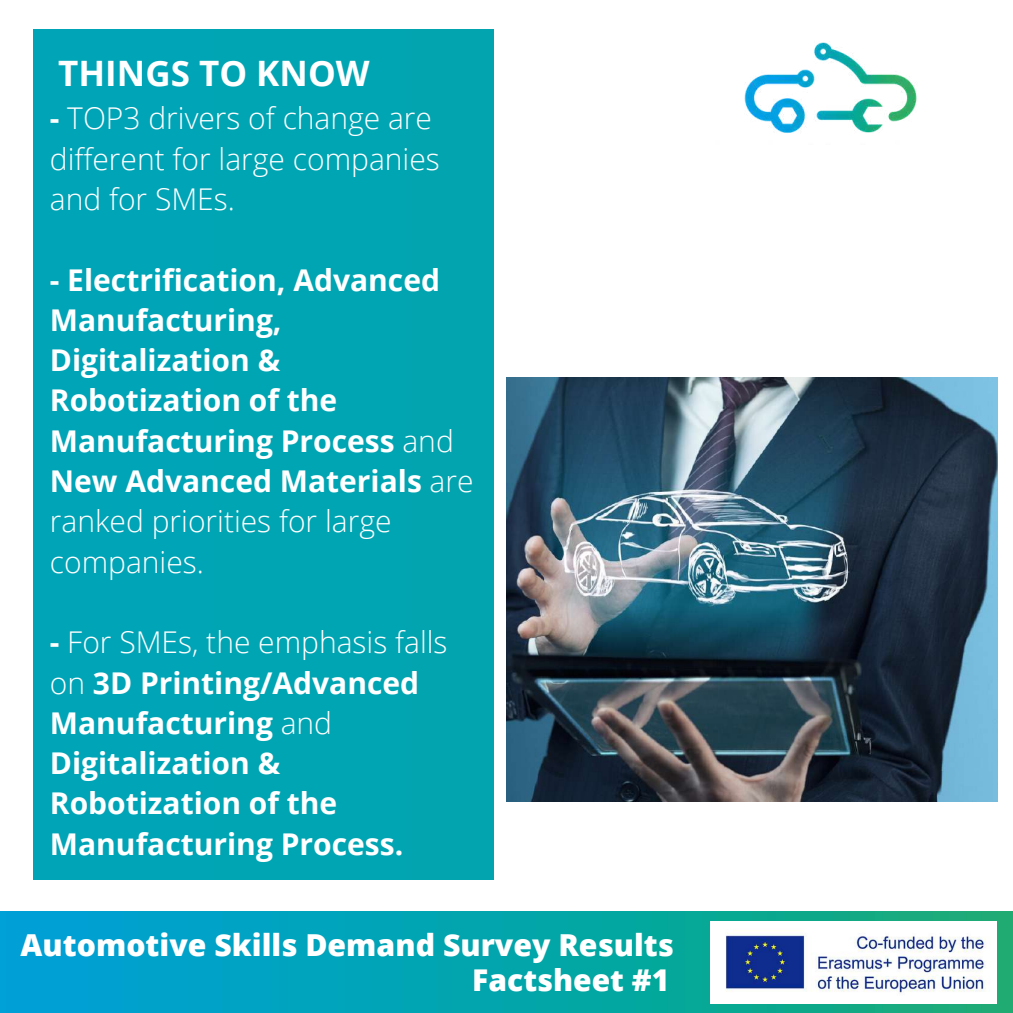
<style>
.page{position:relative;width:1013px;height:1013px;background:#fff}
.page>*{position:absolute;margin:0;border:0;box-sizing:border-box;transform-origin:0 0}
.t1{font:700 35px "Open Sans";color:#fff}
.t2{font:800 30.25px "Open Sans";color:#fff}
.t3{font:700 30px/40.2px "Open Sans";color:#fff}
.t4{font:300 30px/40.2px "Open Sans";color:#fff}
.t5{font:800 30px "Open Sans";color:#fff}
.s1{font-weight:700}
.s2{font-weight:300}
</style>
<div class="page">
<img style="left:0;top:911px;width:1012px;height:101px">
<img style="left:711px;top:921px;width:285px;height:82px">
<div style="left:34px;top:30px;width:459px;height:849px;background:#00a4b3"></div>
<img style="left:744px;top:42px;width:173px;height:91px">
<img style="left:506px;top:377px;width:491px;height:424px">
<p class="t1" style="left:58px;top:49px;width:313px">THINGS TO KNOW</p>
<p class="t4" style="left:50px;top:97px;width:391px"><span class="s1">-</span> TOP3 drivers of change are different for large companies and for SMEs.</p>
<p class="t3" style="left:50px;top:259px;width:425px">- Electrification, Advanced<br>Manufacturing,<br>Digitalization &amp;<br>Robotization of the<br>Manufacturing Process <span class="s2">and<br></span>New Advanced Materials <span class="s2">are ranked priorities for large companies.</span></p>
<p class="t3" style="left:50px;top:621px;width:399px">- <span class="s2">For SMEs, the emphasis falls on</span> 3D Printing/Advanced<br>Manufacturing <span class="s2">and<br></span>Digitalization &amp;<br>Robotization of the<br>Manufacturing Process.</p>
<p class="t2" style="left:21px;top:923px;width:654px">Automotive Skills Demand Survey Results</p>
<p class="t5" style="left:472px;top:959px;width:198px">Factsheet #1</p>
</div>
